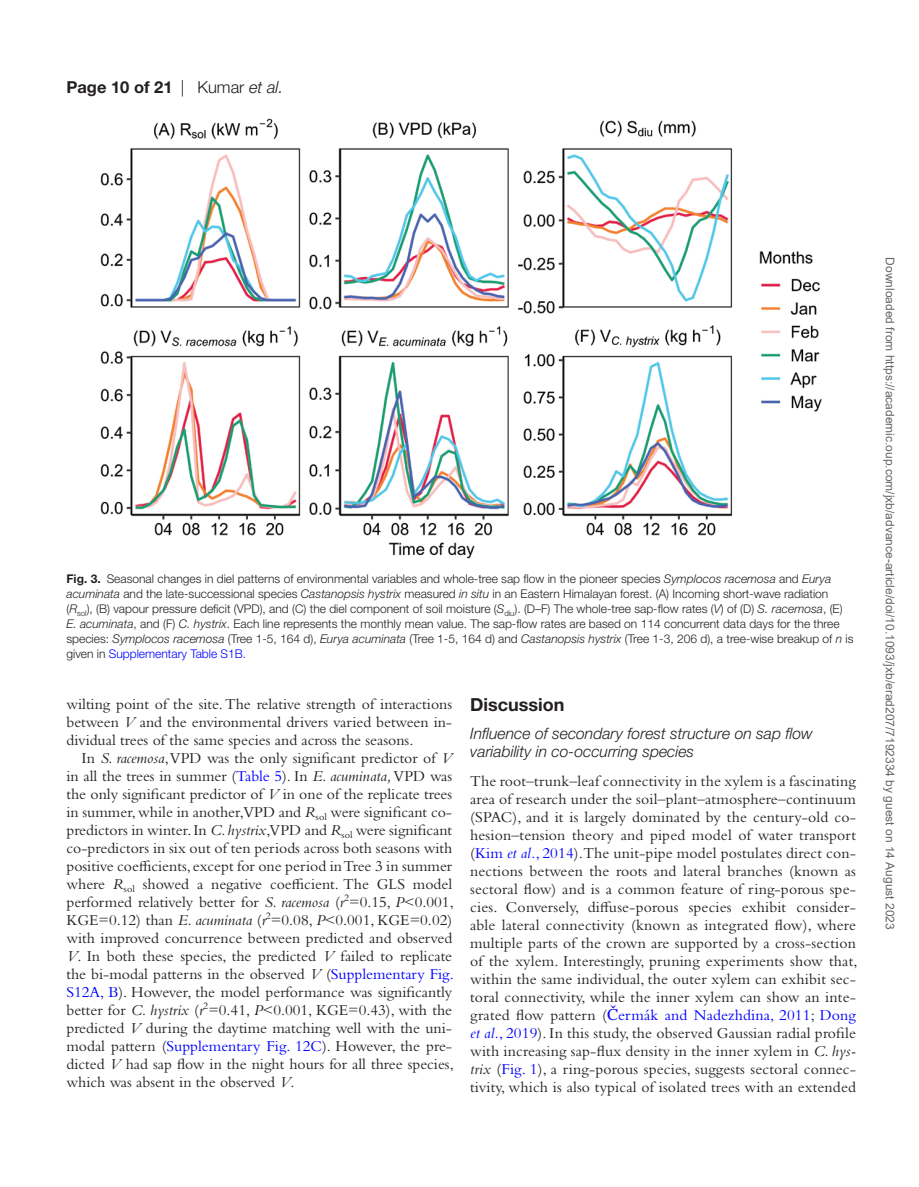
<style>
.page{position:relative;width:919px;height:1187px;background:#fff}
.page>*{position:absolute;margin:0;border:0;box-sizing:border-box;transform-origin:0 0}
.t1{font:700 18px "Helvetica Neue LT Std";color:#231f20}
.t2{font:700 16.5px "Helvetica Neue LT Std";color:#231f20}
.t3{font:15.75px/18px "Bembo Std";color:#231f20;text-align:justify}
.t4{font:italic 300 15.75px/18px "Helvetica Neue LT Std";color:#231f20}
.t5{font:300 12px/15px "Helvetica Neue LT Std";color:#231f20}
.t6{font:12px "Arial";color:#666}
.s1{font-weight:300}
.s2{font-weight:300;font-style:italic}
.s3{font-weight:700}
.s4{font-style:italic}
.s5{color:#00f}
.s6{font-style:italic;color:#00f}
.s7{font-family:"Gandhari Unicode";color:#00f}
</style>
<div class="page">
<img style="left:100px;top:118px;width:722px;height:441px">
<p class="t2" style="left:66px;top:77px;width:218px">Page 10 of 21 <span class="s1">| Kumar</span> <span class="s2">et al.</span></p>
<p class="t5" style="left:66px;top:571px;width:788px"><span class="s3">Fig. 3.</span> Seasonal changes in diel patterns of environmental variables and whole-tree sap flow in the pioneer species <span class="s4">Symplocos racemosa</span> and <span class="s4">Eurya acuminata</span> and the late-successional species <span class="s4">Castanopsis hystrix</span> measured <span class="s4">in situ</span> in an Eastern Himalayan forest. (A) Incoming short-wave radiation (<span class="s4">R</span><sub>sol</sub>), (B) vapour pressure deficit (VPD), and (C) the diel component of soil moisture (<span class="s4">S</span><sub>diu</sub>). (D–F) The whole-tree sap-flow rates (<span class="s4">V</span>) of (D) <span class="s4">S. racemosa</span>, (E)<br><span class="s4">E. acuminata</span>, and (F) <span class="s4">C. hystrix</span>. Each line represents the monthly mean value. The sap-flow rates are based on 114 concurrent data days for the three species: <span class="s4">Symplocos racemosa</span> (Tree 1-5, 164 d), <span class="s4">Eurya acuminata</span> (Tree 1-5, 164 d) and <span class="s4">Castanopsis hystrix</span> (Tree 1-3, 206 d), a tree-wise breakup of <span class="s4">n</span> is given in <span class="s5">Supplementary Table S1B</span>.</p>
<p class="t3" style="left:66px;top:694px;width:387px">wilting point of the site. The relative strength of interactions between <span class="s4">V</span> and the environmental drivers varied between in&shy;dividual trees of the same species and across the seasons.</p>
<p class="t3" style="left:66px;top:748px;width:389px;text-indent:15px">In <span class="s4">S. racemosa</span>, VPD was the only significant predictor of <span class="s4">V </span>in all the trees in summer (<span class="s5">Table 5</span>). In <span class="s4">E. acuminata,</span> VPD was the only significant predictor of <span class="s4">V</span> in one of the replicate trees in summer, while in another,VPD and <span class="s4">R</span><sub>sol</sub> were significant co&shy;predictors in winter. In <span class="s4">C. hystrix</span>,VPD and <span class="s4">R</span><sub>sol</sub> were significant co-predictors in six out of ten periods across both seasons with positive coefficients, except for one period in Tree 3 in summer where <span class="s4">R</span><sub>sol</sub> showed a negative coefficient. The GLS model performed relatively better for <span class="s4">S. racemosa</span> (<span class="s4">r</span><sup>2</sup>=0.15, <span class="s4">P</span>&lt;0.001, KGE=0.12) than <span class="s4">E. acuminata</span> (<span class="s4">r</span><sup>2</sup>=0.08, <span class="s4">P</span>&lt;0.001, KGE=0.02) with improved concurrence between predicted and observed <span class="s4">V</span>. In both these species, the predicted <span class="s4">V</span> failed to replicate the bi-modal patterns in the observed <span class="s4">V</span> (<span class="s5">Supplementary Fig.<br>S12A, B</span>). However, the model performance was significantly better for <span class="s4">C. hystrix</span> (<span class="s4">r</span><sup>2</sup>=0.41, <span class="s4">P</span>&lt;0.001, KGE=0.43), with the predicted <span class="s4">V</span> during the daytime matching well with the uni&shy;modal pattern (<span class="s5">Supplementary Fig. 12C</span>). However, the pre&shy;dicted <span class="s4">V</span> had sap flow in the night hours for all three species, which was absent in the observed <span class="s4">V</span>.</p>
<p class="t1" style="left:470px;top:693px;width:96px">Discussion</p>
<p class="t4" style="left:470px;top:724px;width:344px">Influence of secondary forest structure on sap flow variability in co-occurring species</p>
<p class="t3" style="left:470px;top:771px;width:389px">The root–trunk–leaf connectivity in the xylem is a fascinating area of research under the soil–plant–atmosphere–continuum (SPAC), and it is largely dominated by the century-old co&shy;hesion–tension theory and piped model of water transport (<span class="s5">Kim</span> <span class="s6">et al.</span><span class="s5">, 2014</span>). The unit-pipe model postulates direct con&shy;nections between the roots and lateral branches (known as sectoral flow) and is a common feature of ring-porous spe&shy;cies. Conversely, diffuse-porous species exhibit consider&shy;able lateral connectivity (known as integrated flow), where multiple parts of the crown are supported by a cross-section of the xylem. Interestingly, pruning experiments show that, within the same individual, the outer xylem can exhibit sec&shy;toral connectivity, while the inner xylem can show an inte&shy;grated flow pattern (<span class="s7">Č</span><span class="s5">ermák and Nadezhdina, 2011</span>; <span class="s5">Dong </span><span class="s6">et al.</span><span class="s5">, 2019</span>). In this study, the observed Gaussian radial profile with increasing sap-flux density in the inner xylem in <span class="s4">C. hys&shy;trix</span> (<span class="s5">Fig. 1</span>), a ring-porous species, suggests sectoral connec&shy;tivity, which is also typical of isolated trees with an extended</p>
<p class="t6" style="left:894px;top:257px;width:674px;rotate:90deg">Downloaded from https://academic.oup.com/jxb/advance-article/doi/10.1093/jxb/erad207/7192334 by guest on 14 August 2023</p>
</div>
